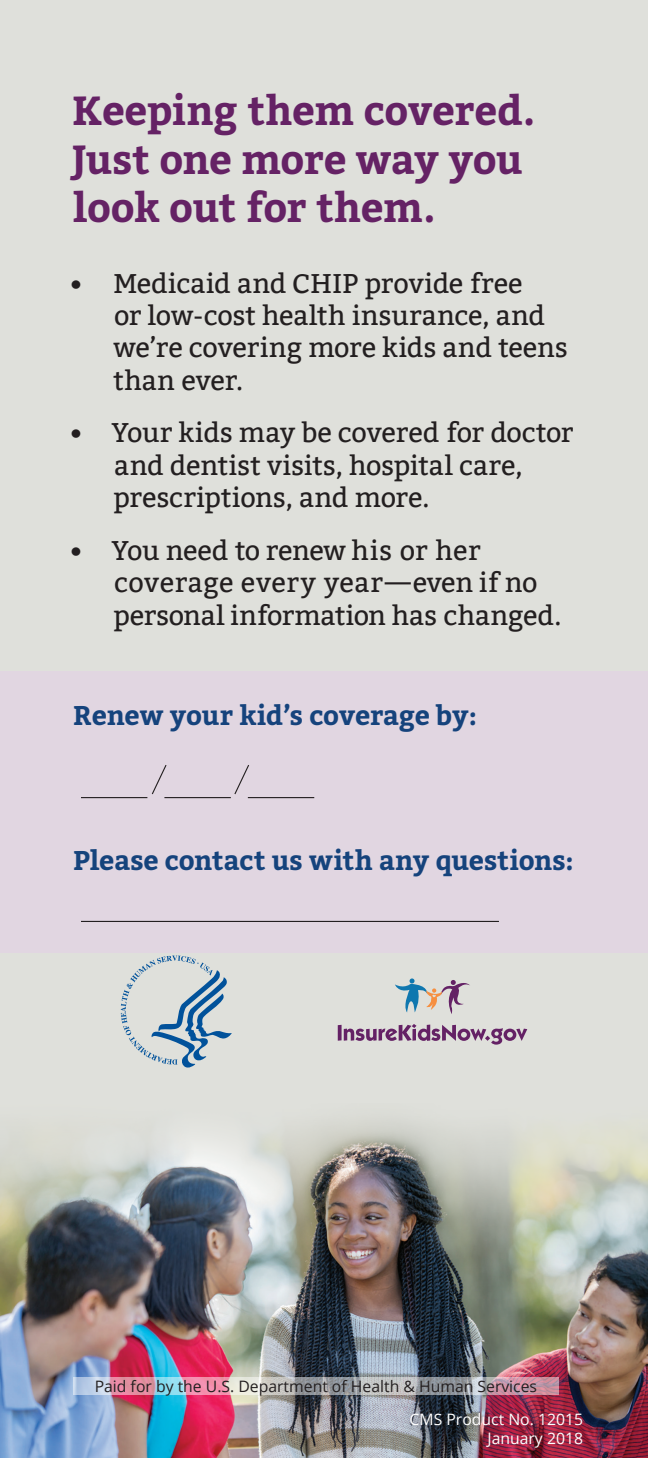
<style>
.page{position:relative;width:648px;height:1458px;background:#dfe0db}
.page>*{position:absolute;margin:0;border:0;box-sizing:border-box;transform-origin:0 0}
.t1{font:700 40.5px/48.6px "Bitter";letter-spacing:-.005em;color:#652265}
.t2{font:27px/32.4px "Bitter";letter-spacing:-.005em;color:#231f20}
.t3{font:700 27px "Bitter";letter-spacing:-.005em;color:#15437c}
.t4{font:15.75px "Open Sans";color:#231f20}
.Bullets{font:15.75px "Open Sans";color:#fff}
</style>
<div class="page">
<img style="left:0;top:1122px;width:648px;height:336px">
<div style="left:0;top:671px;width:648px;height:282px;background:#e1d6e1"></div>
<hr style="left:81px;top:921px;width:418px;height:1px;background:#231f20">
<hr style="left:81px;top:797px;width:66px;height:1px;background:#231f20">
<hr style="left:164px;top:797px;width:67px;height:1px;background:#231f20">
<hr style="left:248px;top:797px;width:66px;height:1px;background:#231f20">
<svg style="left:234px;top:765px;width:15px;height:30px"></svg>
<svg style="left:151px;top:765px;width:16px;height:30px"></svg>
<svg style="left:395px;top:978px;width:75px;height:36px"></svg>
<svg style="left:338px;top:1025px;width:4px;height:16px"></svg>
<svg style="left:344px;top:1024px;width:183px;height:21px"></svg>
<svg style="left:121px;top:956px;width:111px;height:112px"></svg>
<svg style="left:73px;top:1377px;width:486px;height:18px;background:#bfaeb8"></svg>
<p class="t1" style="left:71px;top:87px;width:466px">Keeping them covered.<br>Just one more way you look out for them.</p>
<p class="t2" style="left:113px;top:267px;width:456px;text-indent:-44px">• Medicaid and CHIP provide free<br>or low-cost health insurance, and we’re covering more kids and teens than ever.</p>
<p class="t2" style="left:114px;top:417px;width:461px;text-indent:-44px">• Your kids may be covered for doctor and dentist visits, hospital care, prescriptions, and more.</p>
<p class="t2" style="left:114px;top:535px;width:449px;text-indent:-44px">• You need to renew his or her coverage every year—even if no personal information has changed.</p>
<p class="t3" style="left:73px;top:699px;width:405px">Renew your kid’s coverage by:</p>
<p class="t3" style="left:73px;top:845px;width:502px">Please contact us with any questions:</p>
<p class="t4" style="left:95px;top:1375px;width:444px">Paid for by the U.S. Department of Health &amp; Human Services</p>
<p class="Bullets" style="left:410px;top:1408px;width:175px">CMS Product No. 12015</p>
<p class="Bullets" style="left:487px;top:1427px;width:97px">January 2018</p>
</div>
